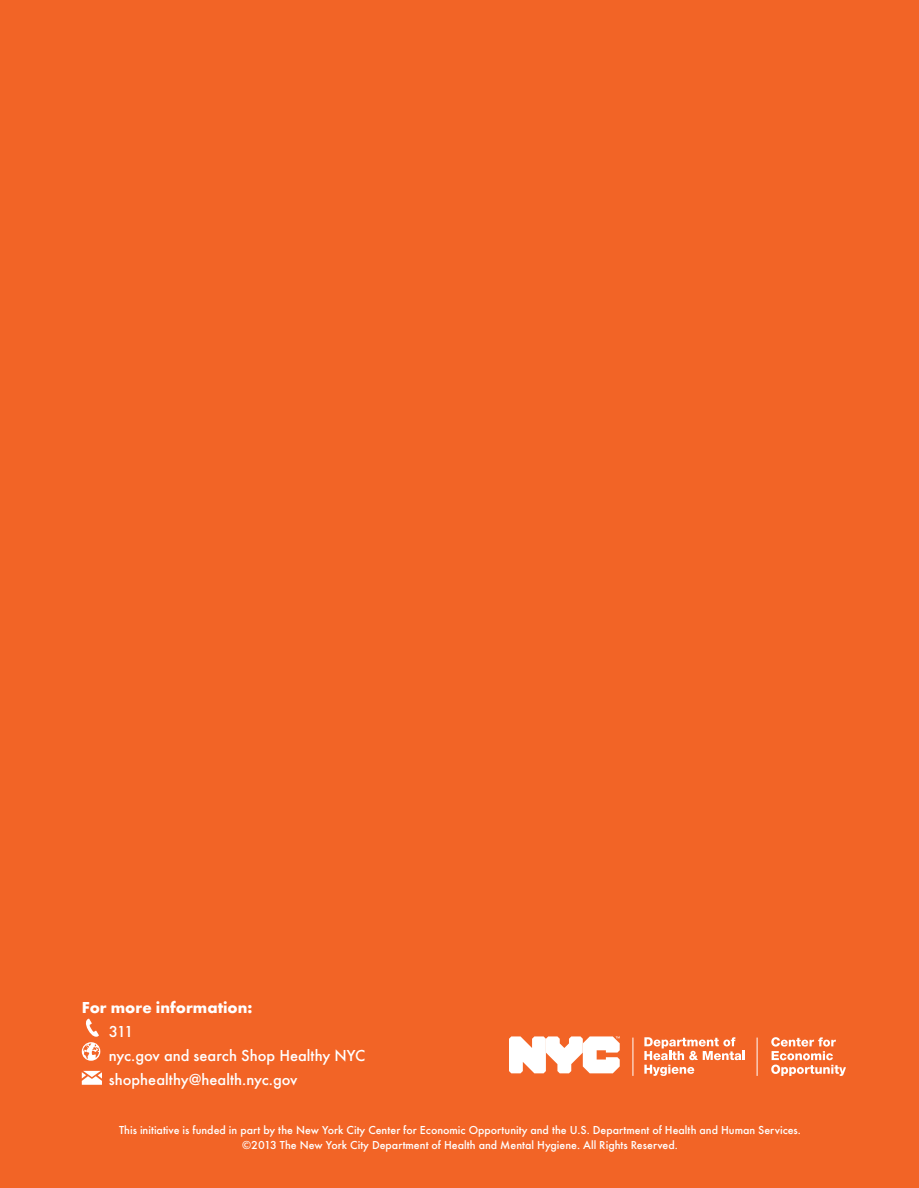
<style>
.page{position:relative;width:919px;height:1188px;background:#fff}
.page>*{position:absolute;margin:0;border:0;box-sizing:border-box;transform-origin:0 0}
.t1{font:500 16.5px/24px "Futura T";color:#fff}
.t2{font:700 16.5px "Futura T";color:#fff}
.t3{font:500 12px/15px "Futura T";color:#fff;text-align:center}
</style>
<div class="page">
<div style="left:0;top:0;width:918px;height:1187px;background:#f26426"></div>
<svg style="left:86px;top:1018px;width:13px;height:18px"></svg>
<svg style="left:82px;top:1042px;width:18px;height:18px"></svg>
<svg style="left:82px;top:1070px;width:20px;height:14px"></svg>
<hr style="left:632px;top:1037px;width:1px;height:38px;background:#fff">
<hr style="left:756px;top:1037px;width:1px;height:38px;background:#fff">
<svg style="left:644px;top:1037px;width:100px;height:38px"></svg>
<svg style="left:771px;top:1037px;width:74px;height:38px"></svg>
<svg style="left:509px;top:1036px;width:110px;height:37px"></svg>
<h1 class="t2" style="left:82px;top:997px;width:172px">For more information:</h1>
<h1 class="t1" style="left:109px;top:1018px;width:258px">311<br>nyc.gov and search Shop Healthy NYC shophealthy@health.nyc.gov</h1>
<p class="t3" style="left:119px;top:1121px;width:683px">This initiative is funded in part by the New York City Center for Economic Opportunity and the U.S. Department of Health and Human Services. ©2013 The New York City Department of Health and Mental Hygiene. All Rights Reserved.</p>
</div>
